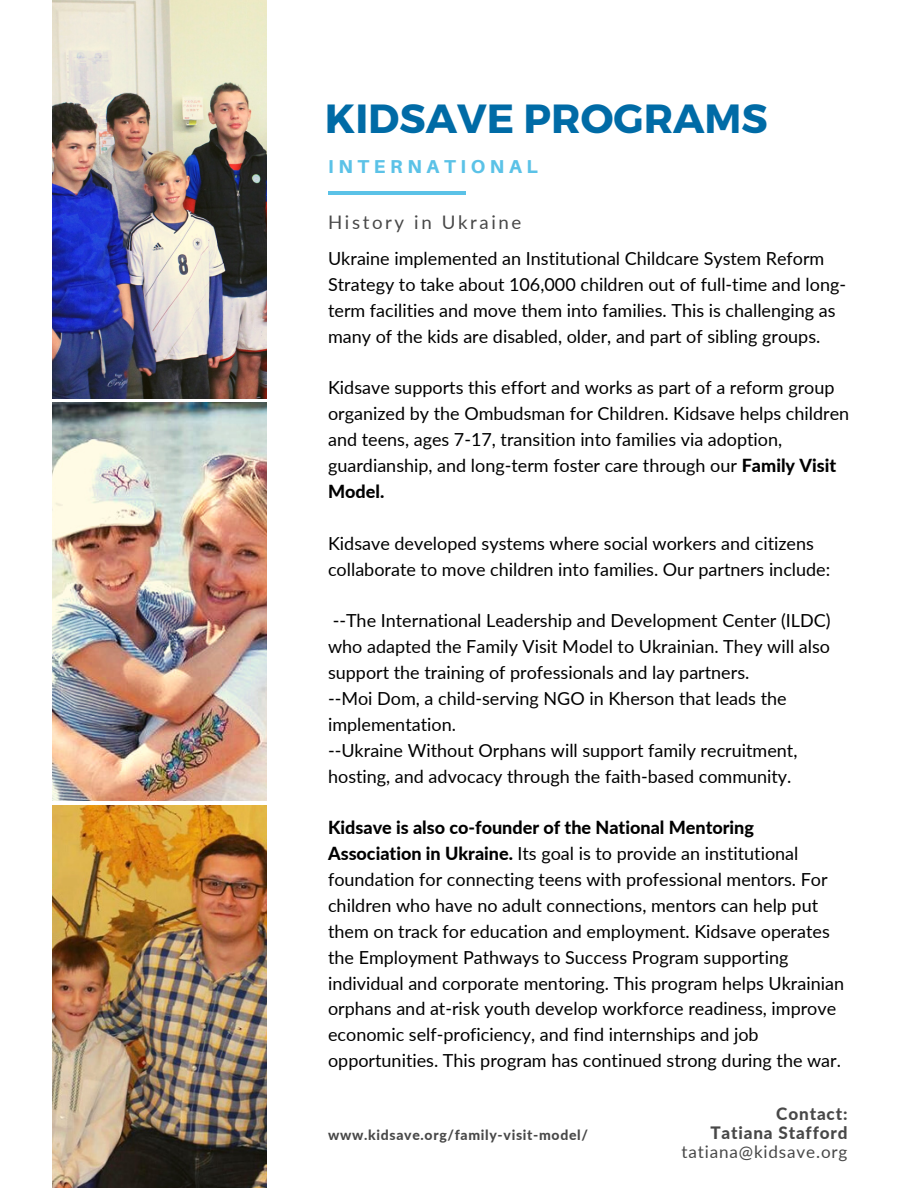
<style>
.page{position:relative;width:918px;height:1188px;background:#fff}
.page>*{position:absolute;margin:0;border:0;box-sizing:border-box;transform-origin:0 0}
.t1{font:700 40.65px "Montserrat";color:#006ba6}
.t2{font:18.6px "Lato";letter-spacing:.14em;color:#484848}
.t3{font:800 18.6px "Aileron";letter-spacing:.25em;color:#5bc2e7}
.t4{font:18px/25.8px "Lato";color:#000}
.t5{font:800 17.1px/19.2px "Lato";letter-spacing:.05em;color:#484848;text-align:right}
.t6{font:17.1px "Lato";letter-spacing:.05em;color:#484848}
.t7{font:800 13.95px "Lato";letter-spacing:.05em;color:#484848}
.s1{font-weight:800}
</style>
<div class="page">
<hr style="left:328px;top:192px;width:137px;height:3px;background:#5bc2e7">
<img style="left:53px;top:0;width:213px;height:398px">
<img style="left:53px;top:403px;width:213px;height:398px">
<img style="left:53px;top:806px;width:213px;height:382px">
<h1 class="t1" style="left:325px;top:92px;width:444px">KIDSAVE PROGRAMS</h1>
<p class="t3" style="left:328px;top:155px;width:211px">INTERNATIONAL</p>
<p class="t2" style="left:328px;top:210px;width:195px">History in Ukraine</p>
<p class="t4" style="left:328px;top:245px;width:520px">Ukraine implemented an Institutional Childcare System Reform Strategy to take about 106,000 children out of full-time and long&shy;term facilities and move them into families. This is challenging as many of the kids are disabled, older, and part of sibling groups.</p>
<p class="t4" style="left:328px;top:375px;width:523px">Kidsave supports this effort and works as part of a reform group organized by the Ombudsman for Children. Kidsave helps children and teens, ages 7-17, transition into families via adoption, guardianship, and long-term foster care through our <span class="s1">Family Visit Model.</span></p>
<p class="t4" style="left:328px;top:530px;width:504px">Kidsave developed systems where social workers and citizens collaborate to move children into families. Our partners include:</p>
<p class="t4" style="left:328px;top:607px;width:504px">--The International Leadership and Development Center (ILDC) who adapted the Family Visit Model to Ukrainian. They will also support the training of professionals and lay partners.<br>--Moi Dom, a child-serving NGO in Kherson that leads the implementation.<br>--Ukraine Without Orphans will support family recruitment, hosting, and advocacy through the faith-based community.</p>
<p class="t4" style="left:328px;top:814px;width:517px"><span class="s1">Kidsave is also co-founder of the National Mentoring Association in Ukraine.</span> Its goal is to provide an institutional foundation for connecting teens with professional mentors. For children who have no adult connections, mentors can help put them on track for education and employment. Kidsave operates the Employment Pathways to Success Program supporting individual and corporate mentoring. This program helps Ukrainian orphans and at-risk youth develop workforce readiness, improve economic self-proficiency, and find internships and job opportunities. This program has continued strong during the war.</p>
<p class="t7" style="left:328px;top:1126px;width:262px">www.kidsave.org/family-visit-model/</p>
<p class="t5" style="left:710px;top:1104px;width:139px">Contact:<br>Tatiana Stafford</p>
<p class="t6" style="left:681px;top:1141px;width:168px">tatiana@kidsave.org</p>
</div>
